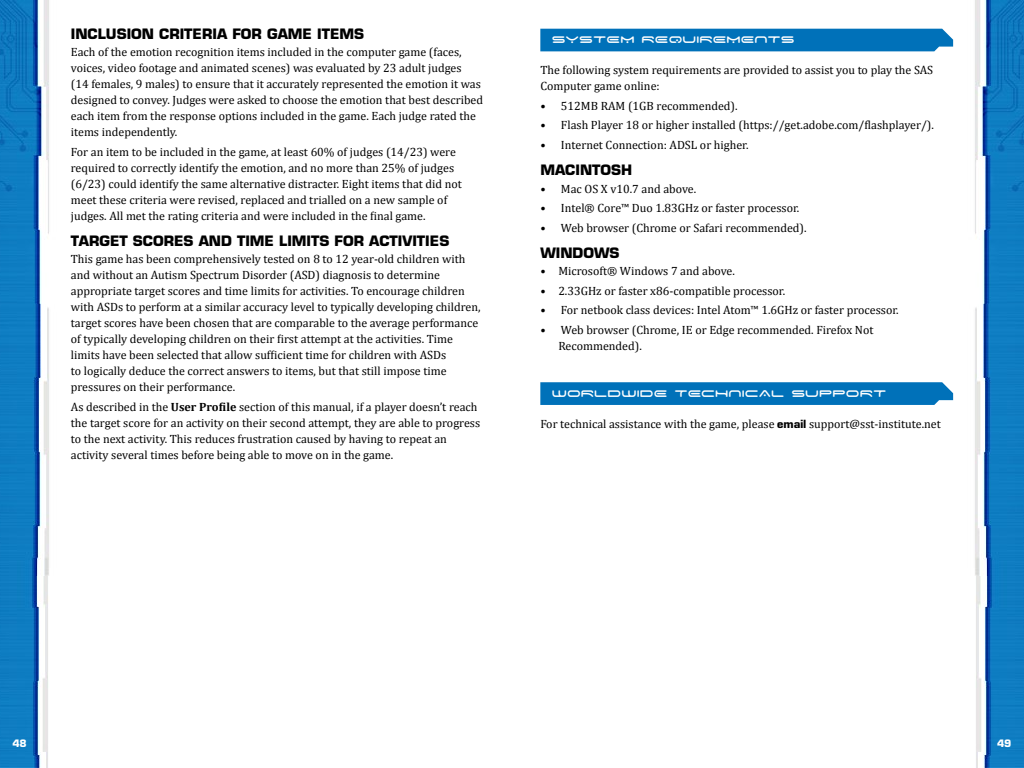
<style>
.page{position:relative;width:1024px;height:768px;background:#fff}
.page>*{position:absolute;margin:0;border:0;box-sizing:border-box;transform-origin:0 0}
.t1{font:15px "Space Age";letter-spacing:.01em;color:#fff}
.t2{font:700 14px "Eurostile LT Std";color:#000}
.t3{font:12px/16px "Cambria";color:#000}
.t4{font:700 10px "Eurostile LT Std";color:#fff}
.s1{font-weight:700}
.s2{font-family:"Eurostile LT Std";font-weight:700;font-size:11px}
</style>
<div class="page">
<img style="left:0;top:0;width:1024px;height:768px">
<div style="left:540px;top:29px;width:413px;height:22px;background:#0071b9"></div>
<svg style="left:540px;top:382px;width:413px;height:23px"></svg>
<p class="t2" style="left:71px;top:25px;width:295px">INCLUSION CRITERIA FOR GAME ITEMS</p>
<p class="t3" style="left:71px;top:44px;width:414px">Each of the emotion recognition items included in the computer game (faces, voices, video footage and animated scenes) was evaluated by 23 adult judges<br>(14 females, 9 males) to ensure that it accurately represented the emotion it was designed to convey. Judges were asked to choose the emotion that best described each item from the response options included in the game. Each judge rated the items independently.</p>
<p class="t3" style="left:71px;top:144px;width:393px">For an item to be included in the game, at least 60% of judges (14/23) were required to correctly identify the emotion, and no more than 25% of judges (6/23) could identify the same alternative distracter. Eight items that did not meet these criteria were revised, replaced and trialled on a new sample of judges. All met the rating criteria and were included in the final game.</p>
<p class="t2" style="left:71px;top:232px;width:380px">TARGET SCORES AND TIME LIMITS FOR ACTIVITIES</p>
<p class="t3" style="left:71px;top:251px;width:411px">This game has been comprehensively tested on 8 to 12 year-old children with and without an Autism Spectrum Disorder (ASD) diagnosis to determine appropriate target scores and time limits for activities. To encourage children with ASDs to perform at a similar accuracy level to typically developing children, target scores have been chosen that are comparable to the average performance of typically developing children on their first attempt at the activities. Time limits have been selected that allow sufficient time for children with ASDs<br>to logically deduce the correct answers to items, but that still impose time pressures on their performance.</p>
<p class="t3" style="left:71px;top:399px;width:411px">As described in the <span class="s1">User Profile</span> section of this manual, if a player doesn’t reach the target score for an activity on their second attempt, they are able to progress to the next activity. This reduces frustration caused by having to repeat an activity several times before being able to move on in the game.</p>
<p class="t1" style="left:552px;top:33px;width:245px">SYSTEM REQUIREMENTS</p>
<p class="t3" style="left:540px;top:62px;width:394px">The following system requirements are provided to assist you to play the SAS<br>Computer game online:</p>
<p class="t3" style="left:540px;top:98px;width:199px">• 512MB RAM (1GB recommended).</p>
<p class="t3" style="left:540px;top:117px;width:395px">• Flash Player 18 or higher installed (https://get.adobe.com/flashplayer/).</p>
<p class="t3" style="left:540px;top:137px;width:210px">• Internet Connection: ADSL or higher.</p>
<p class="t2" style="left:540px;top:161px;width:93px">MACINTOSH</p>
<p class="t3" style="left:540px;top:180px;width:157px">• Mac OS X v10.7 and above.</p>
<p class="t3" style="left:540px;top:200px;width:260px">• Intel® Core™ Duo 1.83GHz or faster processor.</p>
<p class="t3" style="left:540px;top:220px;width:268px">• Web browser (Chrome or Safari recommended).</p>
<p class="t2" style="left:540px;top:244px;width:81px">WINDOWS</p>
<p class="t3" style="left:540px;top:263px;width:196px">• Microsoft® Windows 7 and above.</p>
<p class="t3" style="left:540px;top:283px;width:246px">• 2.33GHz or faster x86-compatible processor.</p>
<p class="t3" style="left:540px;top:302px;width:360px">• For netbook class devices: Intel Atom™ 1.6GHz or faster processor.</p>
<p class="t3" style="left:558px;top:322px;width:317px;text-indent:-18px">• Web browser (Chrome, IE or Edge recommended. Firefox Not<br>Recommended).</p>
<p class="t1" style="left:552px;top:387px;width:336px">WORLDWIDE TECHNICAL SUPPORT</p>
<p class="t3" style="left:540px;top:416px;width:402px">For technical assistance with the game, please <span class="s2">email</span> support@sst-institute.net</p>
<p class="t4" style="left:12px;top:737px;width:16px">48</p>
<p class="t4" style="left:997px;top:737px;width:16px">49</p>
</div>
